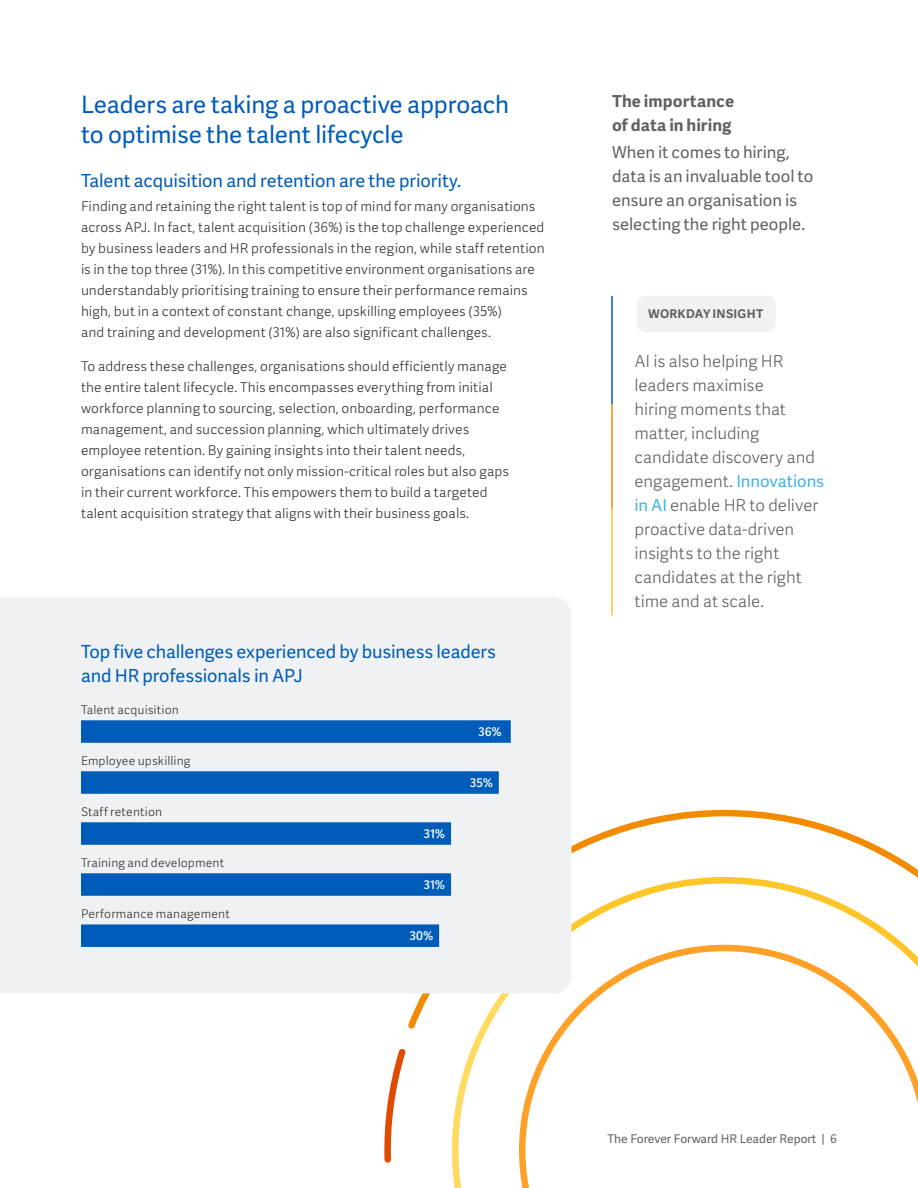
<style>
.page{position:relative;width:918px;height:1188px;background:#fff}
.page>*{position:absolute;margin:0;border:0;box-sizing:border-box;transform-origin:0 0}
.t1{font:24px/30px "Workday Adelle Sans";letter-spacing:-.005em;color:#005cb9}
.t2{font:18px/24px "Workday Adelle Sans";letter-spacing:-.005em;color:#005cb9}
.t3{font:300 16.5px/24px "Workday Adelle Sans";color:#616161}
.t4{font:16.5px/24px "Workday Adelle Sans";color:#616161}
.t5{font:700 16.5px/24px "Workday Adelle Sans";letter-spacing:.005em;color:#616161}
.t6{font:300 13.5px/21px "Workday Adelle Sans";letter-spacing:.01em;color:#333}
.t7{font:300 12px "Workday Adelle Sans";letter-spacing:.015em;color:#333}
.t8{font:12px "Workday Adelle Sans";color:#616161}
.t9{font:500 12px "Workday Adelle Sans";letter-spacing:.01em;color:#fff}
.t10{font:700 12px "Workday Adelle Sans";letter-spacing:.025em;color:#616161}
.s1{font-weight:400;color:#40b4e5}
</style>
<div class="page">
<svg style="left:452px;top:1135px;width:77px;height:53px"></svg>
<svg style="left:408px;top:810px;width:510px;height:325px"></svg>
<svg style="left:384px;top:1049px;width:22px;height:114px"></svg>
<div style="left:0;top:598px;width:572px;height:395px;background:#f0f1f2"></div>
<div style="left:637px;top:296px;width:139px;height:36px;background:#f0f1f2;border-radius:9px"></div>
<div style="left:81px;top:720px;width:430px;height:23px;background:#005cb9"></div>
<div style="left:81px;top:771px;width:418px;height:23px;background:#005cb9"></div>
<div style="left:81px;top:822px;width:370px;height:23px;background:#005cb9"></div>
<div style="left:81px;top:873px;width:370px;height:23px;background:#005cb9"></div>
<div style="left:81px;top:924px;width:358px;height:23px;background:#005cb9"></div>
<h1 class="t1" style="left:81px;top:90px;width:430px">Leaders are taking a proactive approach to optimise the talent lifecycle</h1>
<h2 class="t2" style="left:81px;top:169px;width:382px">Talent acquisition and retention are the priority.</h2>
<p class="t6" style="left:81px;top:196px;width:465px">Finding and retaining the right talent is top of mind for many organisations across APJ. In fact, talent acquisition (36%) is the top challenge experienced by business leaders and HR professionals in the region, while staff retention is in the top three (31%). In this competitive environment organisations are understandably prioritising training to ensure their performance remains high, but in a context of constant change, upskilling employees (35%)<br>and training and development (31%) are also significant challenges.</p>
<p class="t6" style="left:81px;top:357px;width:430px">To address these challenges, organisations should efficiently manage the entire talent lifecycle. This encompasses everything from initial workforce planning to sourcing, selection, onboarding, performance management, and succession planning, which ultimately drives employee retention. By gaining insights into their talent needs, organisations can identify not only mission-critical roles but also gaps in their current workforce. This empowers them to build a targeted talent acquisition strategy that aligns with their business goals.</p>
<h2 class="t2" style="left:81px;top:640px;width:417px">Top five challenges experienced by business leaders and HR professionals in APJ</h2>
<p class="t7" style="left:81px;top:703px;width:99px">Talent acquisition</p>
<p class="t7" style="left:81px;top:754px;width:111px">Employee upskilling</p>
<p class="t7" style="left:81px;top:805px;width:83px">Staff retention</p>
<p class="t9" style="left:478px;top:725px;width:25px">36%</p>
<p class="t9" style="left:470px;top:776px;width:25px">35%</p>
<p class="t7" style="left:81px;top:856px;width:145px">Training and development</p>
<p class="t7" style="left:81px;top:907px;width:150px">Performance management</p>
<p class="t9" style="left:424px;top:827px;width:23px">31%</p>
<p class="t9" style="left:424px;top:878px;width:23px">31%</p>
<p class="t9" style="left:409px;top:929px;width:25px">30%</p>
<p class="t5" style="left:612px;top:90px;width:124px">The importance of data in hiring</p>
<p class="t4" style="left:612px;top:141px;width:203px">When it comes to hiring, data is an invaluable tool to ensure an organisation is selecting the right people.</p>
<p class="t10" style="left:648px;top:307px;width:117px">WORKDAY INSIGHT</p>
<p class="t3" style="left:634px;top:350px;width:191px">AI is also helping HR leaders maximise<br>hiring moments that matter, including candidate discovery and engagement. <span class="s1">Innovations in AI</span> enable HR to deliver proactive data-driven insights to the right candidates at the right time and at scale.</p>
<p class="t8" style="left:608px;top:1132px;width:231px">The Forever Forward HR Leader Report | 6</p>
</div>
